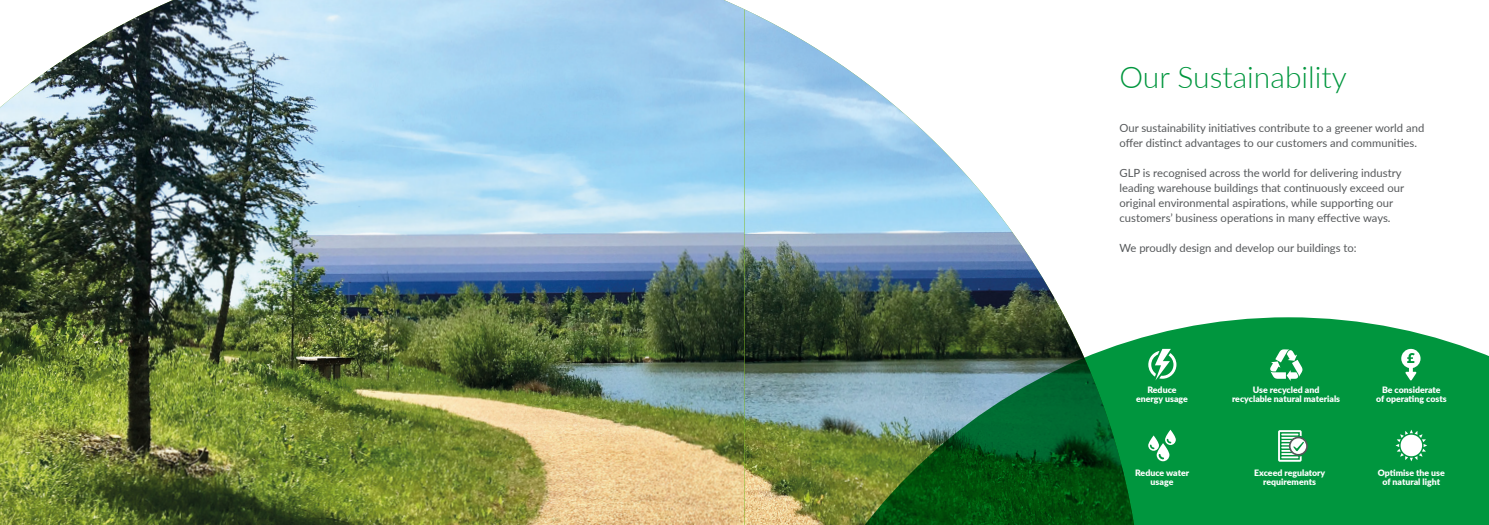
<style>
.page{position:relative;width:1489px;height:525px;background:#fff}
.page>*{position:absolute;margin:0;border:0;box-sizing:border-box;transform-origin:0 0}
.t1{font:300 30px "Lato";color:#00963e}
.t2{font:11.25px/15px "Lato";color:#55585a}
.t3{font:900 8.75px/8.8px "Lato";color:#fff;text-align:center}
</style>
<div class="page">
<img style="left:0;top:0;width:744px;height:524px">
<img style="left:744px;top:9px;width:321px;height:515px">
<svg style="left:752px;top:317px;width:736px;height:207px;background:#2a8548"></svg>
<svg style="left:1148px;top:429px;width:27px;height:32px"></svg>
<svg style="left:1148px;top:348px;width:28px;height:32px"></svg>
<svg style="left:1270px;top:349px;width:32px;height:32px"></svg>
<svg style="left:1288px;top:436px;width:19px;height:19px"></svg>
<div style="left:1290px;top:438px;width:15px;height:15px;background:#fff;border-radius:50%"></div>
<svg style="left:1277px;top:430px;width:27px;height:31px"></svg>
<svg style="left:1401px;top:348px;width:19px;height:32px"></svg>
<svg style="left:1395px;top:429px;width:31px;height:32px"></svg>
<h1 class="t1" style="left:1119px;top:56px;width:229px">Our Sustainability</h1>
<p class="t2" style="left:1119px;top:120px;width:306px">Our sustainability initiatives contribute to a greener world and offer distinct advantages to our customers and communities.</p>
<p class="t2" style="left:1119px;top:165px;width:286px">GLP is recognised across the world for delivering industry leading warehouse buildings that continuously exceed our original environmental aspirations, while supporting our customers’ business operations in many effective ways.</p>
<p class="t2" style="left:1119px;top:240px;width:239px">We proudly design and develop our buildings to:</p>
<p class="t3" style="left:1136px;top:385px;width:53px">Reduce energy usage</p>
<p class="t3" style="left:1231px;top:385px;width:110px">Use recycled and recyclable natural materials</p>
<p class="t3" style="left:1375px;top:385px;width:72px">Be considerate<br>of operating costs</p>
<p class="t3" style="left:1135px;top:468px;width:55px">Reduce water usage</p>
<p class="t3" style="left:1254px;top:468px;width:73px">Exceed regulatory requirements</p>
<p class="t3" style="left:1377px;top:468px;width:68px">Optimise the use of natural light</p>
</div>
